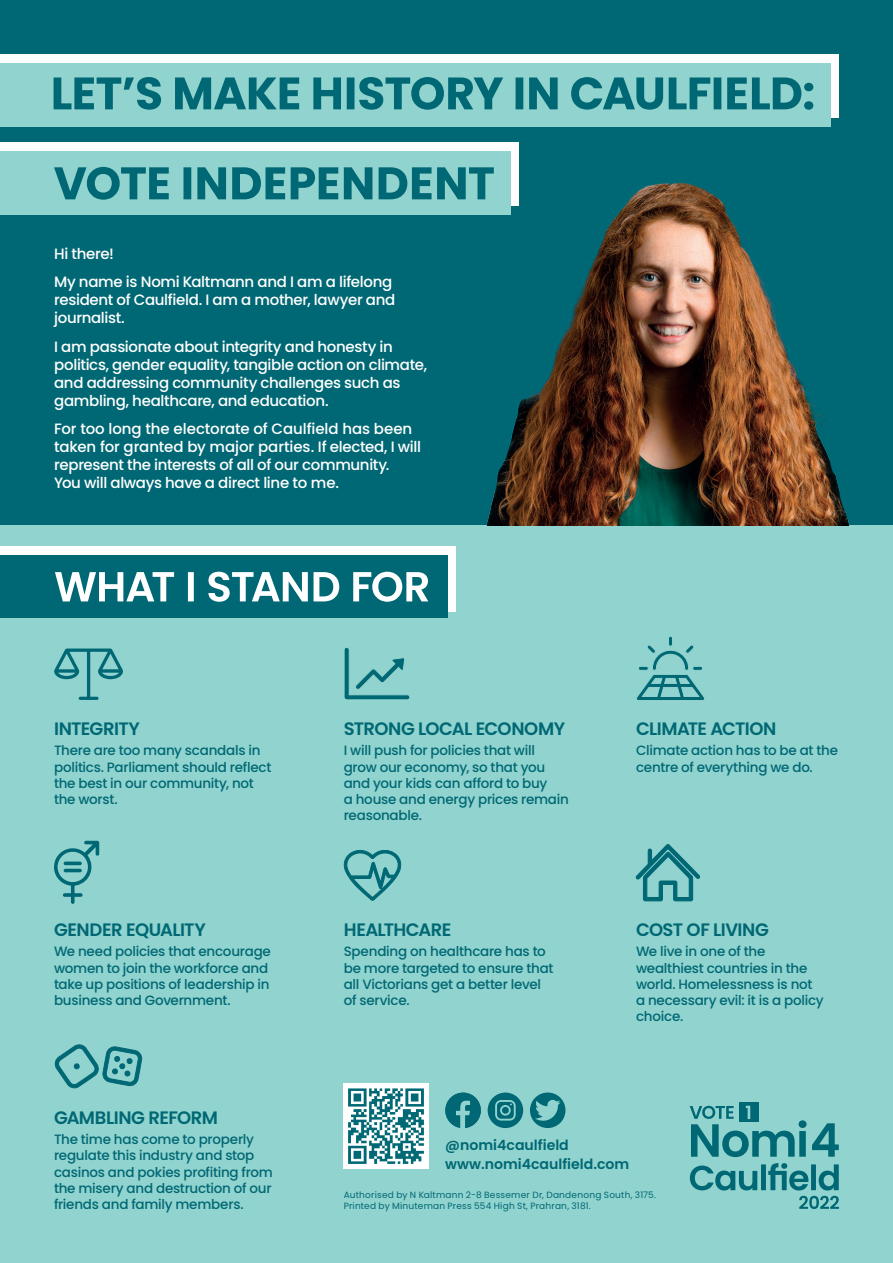
<style>
.page{position:relative;width:893px;height:1263px;background:#fff}
.page>*{position:absolute;margin:0;border:0;box-sizing:border-box;transform-origin:0 0}
.t1{font:600 18px "Poppins";letter-spacing:-.035em;color:#006874}
.t2{font:500 15px/18px "Poppins";letter-spacing:-.02em;color:#fff}
.t3{font:600 14.1px "Poppins";color:#006874}
.t4{font:500 13.5px/16.2px "Poppins";letter-spacing:-.02em;color:#006874}
.t5{font:9px/10.8px "Poppins";letter-spacing:.025em;color:#006874}
</style>
<div class="page">
<div style="left:0;top:0;width:893px;height:525px;background:#006874"></div>
<div style="left:0;top:54px;width:839px;height:64px;background:#fff"></div>
<div style="left:0;top:63px;width:830px;height:64px;background:#91d3ce"></div>
<div style="left:0;top:525px;width:893px;height:738px;background:#91d3ce"></div>
<img style="left:487px;top:183px;width:363px;height:342px">
<div style="left:0;top:142px;width:519px;height:64px;background:#fff"></div>
<div style="left:0;top:151px;width:510px;height:64px;background:#91d3ce"></div>
<svg style="left:54px;top:167px;width:440px;height:33px"></svg>
<div style="left:0;top:547px;width:456px;height:65px;background:#fff"></div>
<div style="left:0;top:555px;width:448px;height:63px;background:#006874"></div>
<svg style="left:55px;top:572px;width:373px;height:30px"></svg>
<svg style="left:54px;top:77px;width:759px;height:33px"></svg>
<svg style="left:344px;top:647px;width:66px;height:53px"></svg>
<svg style="left:54px;top:648px;width:69px;height:52px"></svg>
<svg style="left:54px;top:1044px;width:88px;height:45px"></svg>
<svg style="left:636px;top:844px;width:64px;height:57px"></svg>
<svg style="left:343px;top:849px;width:59px;height:52px"></svg>
<svg style="left:637px;top:636px;width:68px;height:64px"></svg>
<svg style="left:54px;top:841px;width:45px;height:63px"></svg>
<img style="left:344px;top:1083px;width:85px;height:85px">
<svg style="left:488px;top:1092px;width:35px;height:36px"></svg>
<div style="left:502px;top:1107px;width:7px;height:7px;background:#006874;border-radius:50%"></div>
<svg style="left:445px;top:1092px;width:36px;height:36px"></svg>
<svg style="left:530px;top:1092px;width:36px;height:36px"></svg>
<svg style="left:799px;top:1196px;width:40px;height:13px"></svg>
<div style="left:739px;top:1102px;width:20px;height:20px;background:#006874"></div>
<svg style="left:690px;top:1163px;width:149px;height:27px"></svg>
<svg style="left:690px;top:1106px;width:149px;height:51px"></svg>
<p class="t2" style="left:54px;top:245px;width:61px">Hi there!</p>
<p class="t2" style="left:54px;top:273px;width:343px">My name is Nomi Kaltmann and I am a lifelong resident of Caulfield. I am a mother, lawyer and journalist.</p>
<p class="t2" style="left:54px;top:337px;width:374px">I am passionate about integrity and honesty in politics, gender equality, tangible action on climate, and addressing community challenges such as gambling, healthcare, and education.</p>
<p class="t2" style="left:54px;top:420px;width:368px">For too long the electorate of Caulfield has been taken for granted by major parties. If elected, I will represent the interests of all of our community.<br>You will always have a direct line to me.</p>
<p class="t1" style="left:54px;top:718px;width:87px">INTEGRITY</p>
<p class="t4" style="left:54px;top:743px;width:219px">There are too many scandals in politics. Parliament should reflect the best in our community, not the worst.</p>
<p class="t1" style="left:54px;top:919px;width:153px">GENDER EQUALITY</p>
<p class="t4" style="left:54px;top:943px;width:218px">We need policies that encourage women to join the workforce and take up positions of leadership in business and Government.</p>
<p class="t1" style="left:344px;top:718px;width:223px">STRONG LOCAL ECONOMY</p>
<p class="t4" style="left:344px;top:743px;width:227px">I will push for policies that will grow our economy, so that you and your kids can afford to buy<br>a house and energy prices remain reasonable.</p>
<p class="t1" style="left:344px;top:919px;width:109px">HEALTHCARE</p>
<p class="t4" style="left:344px;top:943px;width:211px">Spending on healthcare has to be more targeted to ensure that all Victorians get a better level of service.</p>
<p class="t1" style="left:636px;top:718px;width:142px">CLIMATE ACTION</p>
<p class="t4" style="left:636px;top:743px;width:204px">Climate action has to be at the centre of everything we do.</p>
<p class="t1" style="left:636px;top:919px;width:134px">COST OF LIVING</p>
<p class="t4" style="left:636px;top:943px;width:189px">We live in one of the wealthiest countries in the world. Homelessness is not a necessary evil: it is a policy choice.</p>
<p class="t1" style="left:54px;top:1107px;width:166px">GAMBLING REFORM</p>
<p class="t4" style="left:54px;top:1131px;width:220px">The time has come to properly regulate this industry and stop casinos and pokies profiting from the misery and destruction of our friends and family members.</p>
<p class="t3" style="left:445px;top:1137px;width:125px">@nomi4caulfield</p>
<p class="t3" style="left:445px;top:1156px;width:186px">www.nomi4caulfield.com</p>
<p class="t5" style="left:344px;top:1190px;width:314px">Authorised by N Kaltmann 2-8 Bessemer Dr, Dandenong South, 3175.<br>Printed by Minuteman Press 554 High St, Prahran, 3181.</p>
</div>
